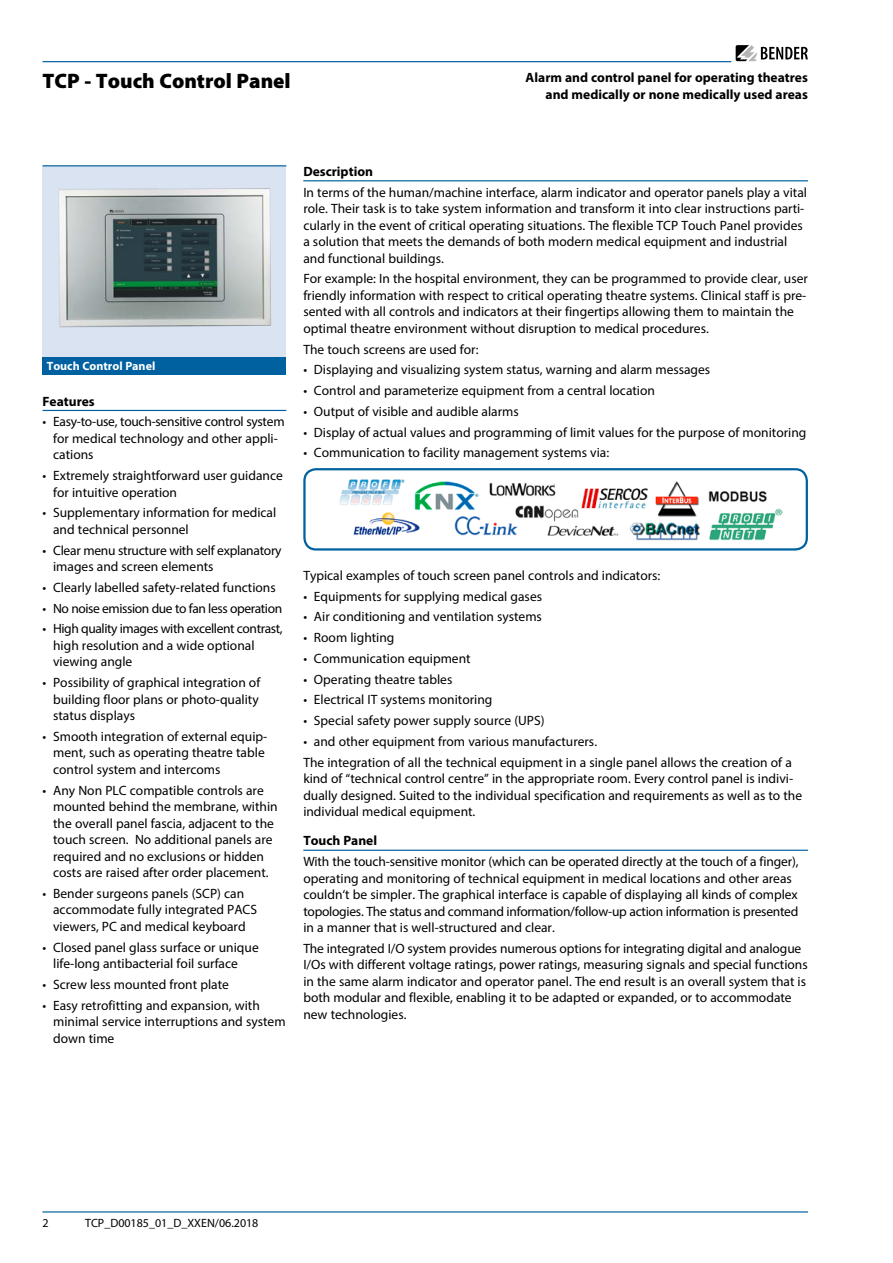
<style>
.page{position:relative;width:893px;height:1263px;background:#fff}
.page>*{position:absolute;margin:0;border:0;box-sizing:border-box;transform-origin:0 0}
.t1{font:900 21px "Myriad Pro";color:#000}
.t2{font:13.5px/16.5px "Myriad Pro";color:#000}
.t3{font:700 13.5px/16.5px "Myriad Pro";color:#000;text-align:right}
.t4{font:13.5px/16.5px "Myriad Pro";letter-spacing:-.02em;color:#000}
.t5{font:13.5px "Myriad Pro";letter-spacing:-.03em;color:#000}
.t6{font:12px "Myriad Pro";color:#000}
.t7{font:700 12px "Myriad Pro";color:#fff}
</style>
<div class="page">
<svg style="left:736px;top:45px;width:72px;height:16px"></svg>
<hr style="left:43px;top:61px;width:688px;height:1px;background:#0061a1">
<hr style="left:43px;top:1211px;width:765px;height:1px;background:#0061a1">
<div style="left:43px;top:166px;width:243px;height:191px;background:#dae3f2"></div>
<img style="left:59px;top:188px;width:212px;height:140px">
<div style="left:43px;top:357px;width:243px;height:17px;background:#0061a1"></div>
<hr style="left:43px;top:410px;width:243px;height:1px;background:#0061a1">
<hr style="left:43px;top:165px;width:243px;height:1px;background:#0061a1">
<hr style="left:303px;top:180px;width:505px;height:1px;background:#0061a1">
<hr style="left:303px;top:850px;width:505px;height:1px;background:#0061a1">
<img style="left:339px;top:479px;width:443px;height:62px">
<div style="left:303px;top:468px;width:505px;height:83px;border:2px solid #0061a1;border-radius:12px"></div>
<h1 class="t1" style="left:43px;top:69px;width:250px">TCP - Touch Control Panel</h1>
<p class="t3" style="left:526px;top:69px;width:284px">Alarm and control panel for operating theatres and medically or none medically used areas</p>
<p class="t7" style="left:47px;top:358px;width:110px">Touch Control Panel</p>
<p class="t3" style="left:43px;top:392px;width:54px">Features</p>
<p class="t2" style="left:53px;top:413px;width:233px;text-indent:-11px">• Easy-to-use, touch-sensitive control system for medical technology and other appli&shy;cations</p>
<p class="t2" style="left:53px;top:467px;width:231px;text-indent:-11px">• Extremely straightforward user guidance for intuitive operation</p>
<p class="t2" style="left:53px;top:504px;width:225px;text-indent:-11px">• Supplementary information for medical and technical personnel</p>
<p class="t4" style="left:53px;top:542px;width:230px;text-indent:-11px">• Clear menu structure with self explanatory images and screen elements</p>
<p class="t2" style="left:43px;top:579px;width:235px">• Clearly labelled safety-related functions</p>
<p class="t5" style="left:43px;top:600px;width:241px">• No noise emission due to fan less operation</p>
<p class="t2" style="left:53px;top:620px;width:231px;text-indent:-11px">• High quality images with excellent contrast, high resolution and a wide optional viewing angle</p>
<p class="t2" style="left:53px;top:674px;width:209px;text-align:justify;text-indent:-11px">• Possibility of graphical integration of building floor plans or photo-quality status displays</p>
<p class="t2" style="left:53px;top:728px;width:216px;text-indent:-11px">• Smooth integration of external equip&shy;ment, such as operating theatre table control system and intercoms</p>
<p class="t2" style="left:53px;top:782px;width:226px;text-indent:-11px">• Any Non PLC compatible controls are mounted behind the membrane, within the overall panel fascia, adjacent to the touch screen. No additional panels are required and no exclusions or hidden costs are raised after order placement.</p>
<p class="t2" style="left:53px;top:885px;width:205px;text-indent:-11px">• Bender surgeons panels (SCP) can accommodate fully integrated PACS viewers, PC and medical keyboard</p>
<p class="t2" style="left:53px;top:939px;width:207px;text-indent:-11px">• Closed panel glass surface or unique life-long antibacterial foil surface</p>
<p class="t2" style="left:43px;top:976px;width:188px">• Screw less mounted front plate</p>
<p class="t2" style="left:53px;top:997px;width:234px;text-indent:-11px">• Easy retrofitting and expansion, with minimal service interruptions and system down time</p>
<p class="t3" style="left:303px;top:163px;width:71px">Description</p>
<p class="t2" style="left:303px;top:184px;width:505px">In terms of the human/machine interface, alarm indicator and operator panels play a vital role. Their task is to take system information and transform it into clear instructions parti&shy;cularly in the event of critical operating situations. The flexible TCP Touch Panel provides a solution that meets the demands of both modern medical equipment and industrial and functional buildings.</p>
<p class="t2" style="left:303px;top:270px;width:506px">For example: In the hospital environment, they can be programmed to provide clear, user friendly information with respect to critical operating theatre systems. Clinical staff is pre&shy;sented with all controls and indicators at their fingertips allowing them to maintain the optimal theatre environment without disruption to medical procedures.</p>
<p class="t2" style="left:303px;top:341px;width:177px">The touch screens are used for:</p>
<p class="t2" style="left:303px;top:361px;width:408px">• Displaying and visualizing system status, warning and alarm messages</p>
<p class="t2" style="left:303px;top:382px;width:353px">• Control and parameterize equipment from a central location</p>
<p class="t2" style="left:303px;top:403px;width:217px">• Output of visible and audible alarms</p>
<p class="t2" style="left:303px;top:424px;width:505px">• Display of actual values and programming of limit values for the purpose of monitoring</p>
<p class="t2" style="left:303px;top:444px;width:307px">• Communication to facility management systems via:</p>
<p class="t2" style="left:303px;top:567px;width:359px">Typical examples of touch screen panel controls and indicators:</p>
<p class="t2" style="left:303px;top:588px;width:240px">• Equipments for supplying medical gases</p>
<p class="t2" style="left:303px;top:608px;width:240px">• Air conditioning and ventilation systems</p>
<p class="t2" style="left:303px;top:629px;width:93px">• Room lighting</p>
<p class="t2" style="left:303px;top:650px;width:169px">• Communication equipment</p>
<p class="t2" style="left:303px;top:671px;width:151px">• Operating theatre tables</p>
<p class="t2" style="left:303px;top:691px;width:191px">• Electrical IT systems monitoring</p>
<p class="t2" style="left:303px;top:712px;width:243px">• Special safety power supply source (UPS)</p>
<p class="t2" style="left:303px;top:731px;width:490px;line-height:20.7px">• and other equipment from various manufacturers.<br>The integration of all the technical equipment in a single panel allows the creation of a</p>
<p class="t2" style="left:303px;top:770px;width:500px">kind of “technical control centre” in the appropriate room. Every control panel is indivi&shy;dually designed. Suited to the individual specification and requirements as well as to the individual medical equipment.</p>
<p class="t3" style="left:303px;top:832px;width:75px">Touch Panel</p>
<p class="t2" style="left:303px;top:853px;width:497px">With the touch-sensitive monitor (which can be operated directly at the touch of a finger), operating and monitoring of technical equipment in medical locations and other areas couldn‘t be simpler. The graphical interface is capable of displaying all kinds of complex topologies. The status and command information/follow-up action information is presented in a manner that is well-structured and clear.</p>
<p class="t2" style="left:303px;top:940px;width:506px">The integrated I/O system provides numerous options for integrating digital and analogue I/Os with different voltage ratings, power ratings, measuring signals and special functions in the same alarm indicator and operator panel. The end result is an overall system that is both modular and flexible, enabling it to be adapted or expanded, or to accommodate new technologies.</p>
<p class="t6" style="left:43px;top:1216px;width:8px">2</p>
<p class="t6" style="left:85px;top:1216px;width:175px">TCP_D00185_01_D_XXEN/06.2018</p>
</div>
